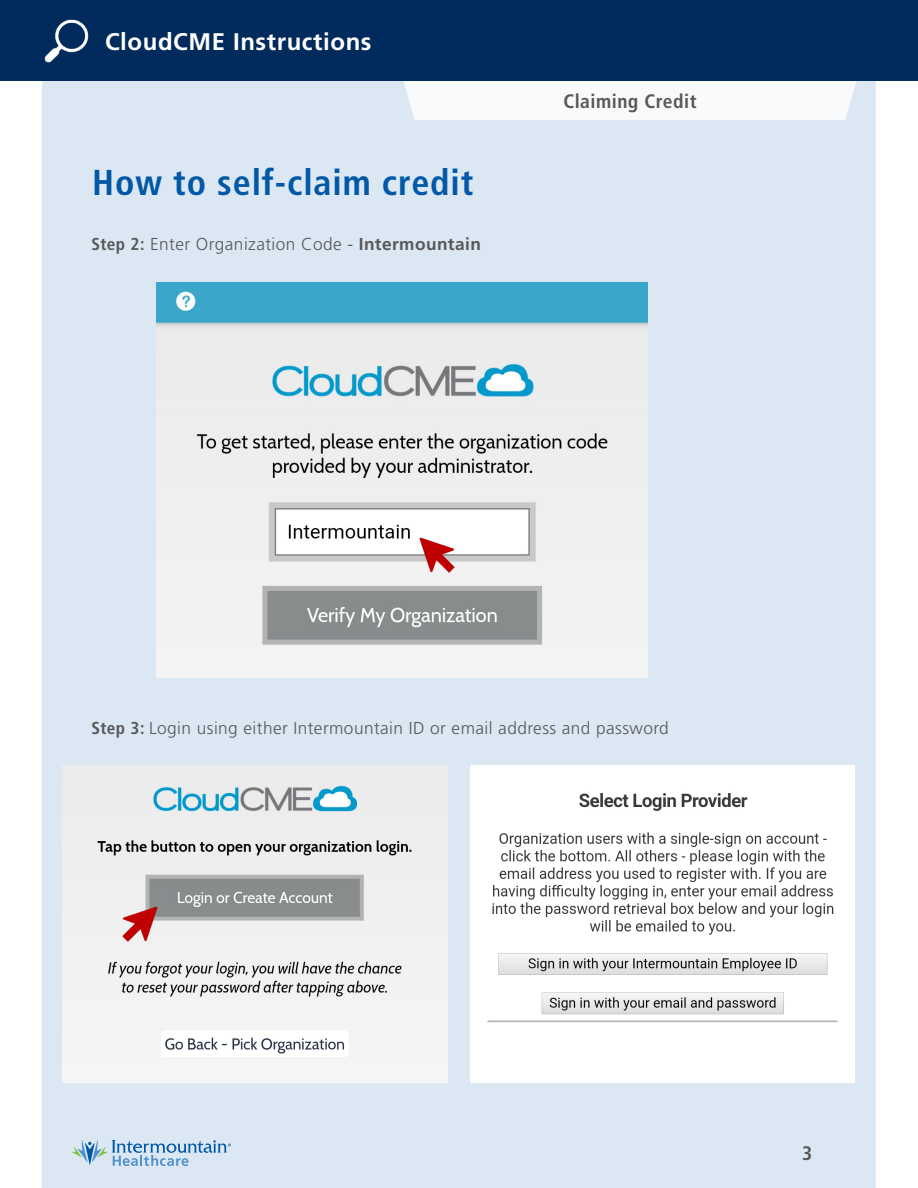
<style>
.page{position:relative;width:918px;height:1188px;background:#fff}
.page>*{position:absolute;margin:0;border:0;box-sizing:border-box;transform-origin:0 0}
.t1{font:700 condensed 36px "Frutiger LT Std";letter-spacing:.025em;color:#0158a6}
.t2{font:700 24px "Frutiger LT Std";letter-spacing:.025em;color:#fff}
.t3{font:700 condensed 19.5px "Frutiger LT Std";letter-spacing:.025em;color:#57585a}
.t4{font:300 17.25px "Frutiger LT Std";letter-spacing:.025em;color:#57585a}
.s1{font-weight:700;font-stretch:condensed}
.s2{font-weight:700}
</style>
<div class="page">
<div style="left:42px;top:81px;width:834px;height:1107px;background:#dbe7f3"></div>
<svg style="left:404px;top:81px;width:452px;height:39px"></svg>
<div style="left:0;top:0;width:918px;height:81px;background:#002b5c"></div>
<img style="left:44px;top:19px;width:45px;height:44px">
<svg style="left:72px;top:1140px;width:159px;height:26px;background:#afcbe2"></svg>
<img style="left:156px;top:282px;width:492px;height:396px">
<img style="left:63px;top:765px;width:384px;height:318px">
<img style="left:470px;top:765px;width:385px;height:318px">
<img style="left:407px;top:525px;width:60px;height:60px">
<img style="left:110px;top:894px;width:60px;height:60px">
<p class="t2" style="left:105px;top:27px;width:268px">CloudCME Instructions</p>
<p class="t1" style="left:92px;top:161px;width:383px">How to self-claim credit</p>
<p class="t4" style="left:91px;top:234px;width:391px"><span class="s1">Step 2:</span> Enter Organization Code - <span class="s2">Intermountain</span></p>
<p class="t3" style="left:563px;top:89px;width:135px">Claiming Credit</p>
<p class="t4" style="left:91px;top:719px;width:579px"><span class="s1">Step 3:</span> Login using either Intermountain ID or email address and password</p>
<p class="t3" style="left:802px;top:1142px;width:12px">3</p>
</div>
